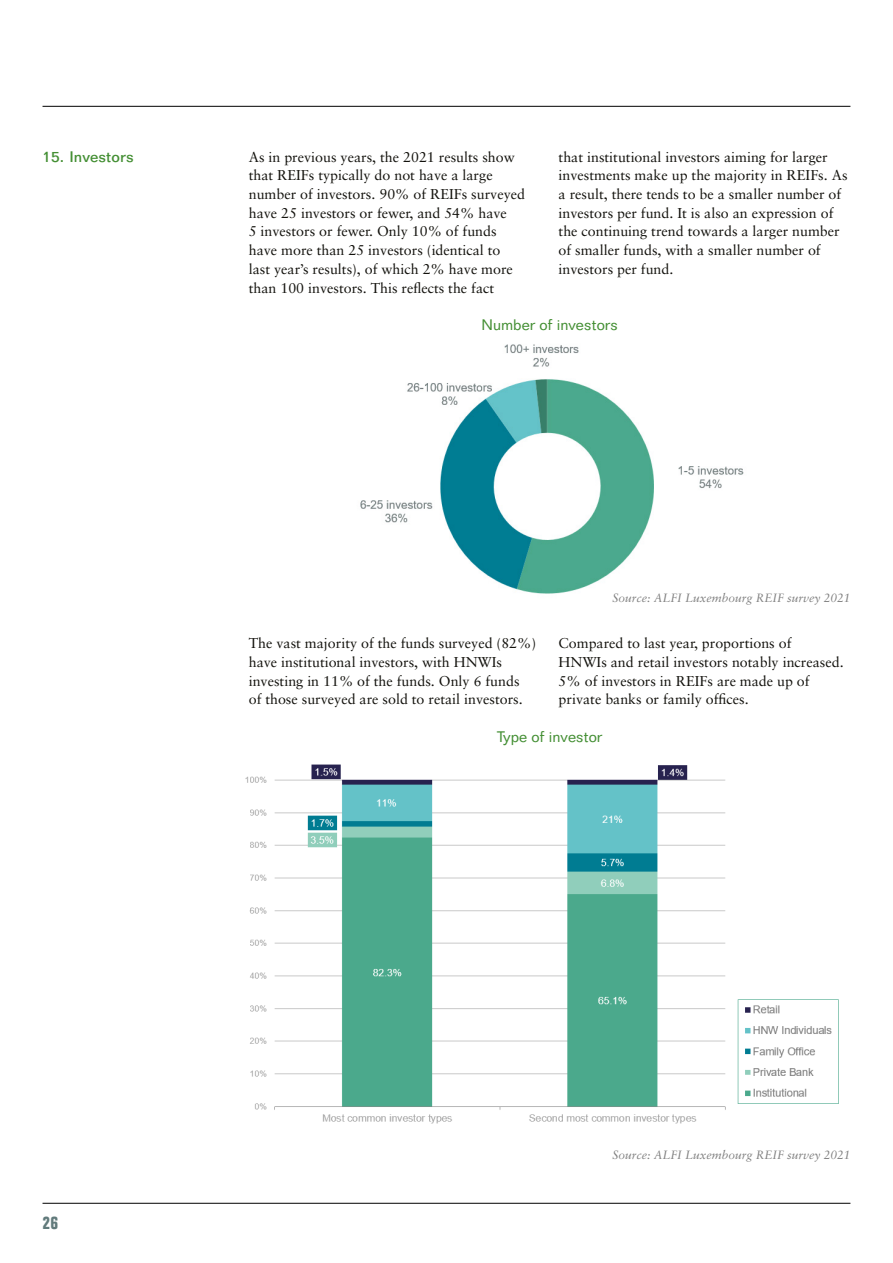
<style>
.page{position:relative;width:893px;height:1263px;background:#fff}
.page>*{position:absolute;margin:0;border:0;box-sizing:border-box;transform-origin:0 0}
.t1{font:700 condensed 18px "Folio BT";color:#617a7b}
.t2{font:15px "Folio BT";color:#448f34}
.t3{font:500 15px "Folio BT";color:#448f34}
.t4{font:14.25px/18.8px "Sabon";color:#12110c}
.t5{font:italic 12px "Sabon";color:#808080}
</style>
<div class="page">
<hr style="left:43px;top:106px;width:807px;height:1px;background:#000">
<hr style="left:43px;top:1203px;width:807px;height:1px;background:#000">
<img style="left:360px;top:344px;width:384px;height:250px">
<img style="left:245px;top:764px;width:594px;height:360px">
<p class="t3" style="left:43px;top:147px;width:93px">15. Investors</p>
<p class="t4" style="left:249px;top:147px;width:278px">As in previous years, the 2021 results show that REIFs typically do not have a large number of investors. 90% of REIFs surveyed have 25 investors or fewer, and 54% have<br>5 investors or fewer. Only 10% of funds have more than 25 investors (identical to last year’s results), of which 2% have more than 100 investors. This reflects the fact</p>
<p class="t4" style="left:559px;top:147px;width:290px">that institutional investors aiming for larger investments make up the majority in REIFs. As a result, there tends to be a smaller number of investors per fund. It is also an expression of the continuing trend towards a larger number of smaller funds, with a smaller number of investors per fund.</p>
<p class="t2" style="left:481px;top:316px;width:138px">Number of investors</p>
<p class="t5" style="left:612px;top:591px;width:240px">Source: ALFI Luxembourg REIF survey 2021</p>
<p class="t4" style="left:249px;top:634px;width:289px">The vast majority of the funds surveyed (82%) have institutional investors, with HNWIs investing in 11% of the funds. Only 6 funds<br>of those surveyed are sold to retail investors.</p>
<p class="t4" style="left:559px;top:634px;width:287px">Compared to last year, proportions of<br>HNWIs and retail investors notably increased.<br>5% of investors in REIFs are made up of private banks or family offices.</p>
<p class="t2" style="left:497px;top:727px;width:107px">Type of investor</p>
<p class="t1" style="left:43px;top:1211px;width:17px">26</p>
<p class="t5" style="left:612px;top:1148px;width:240px">Source: ALFI Luxembourg REIF survey 2021</p>
</div>
